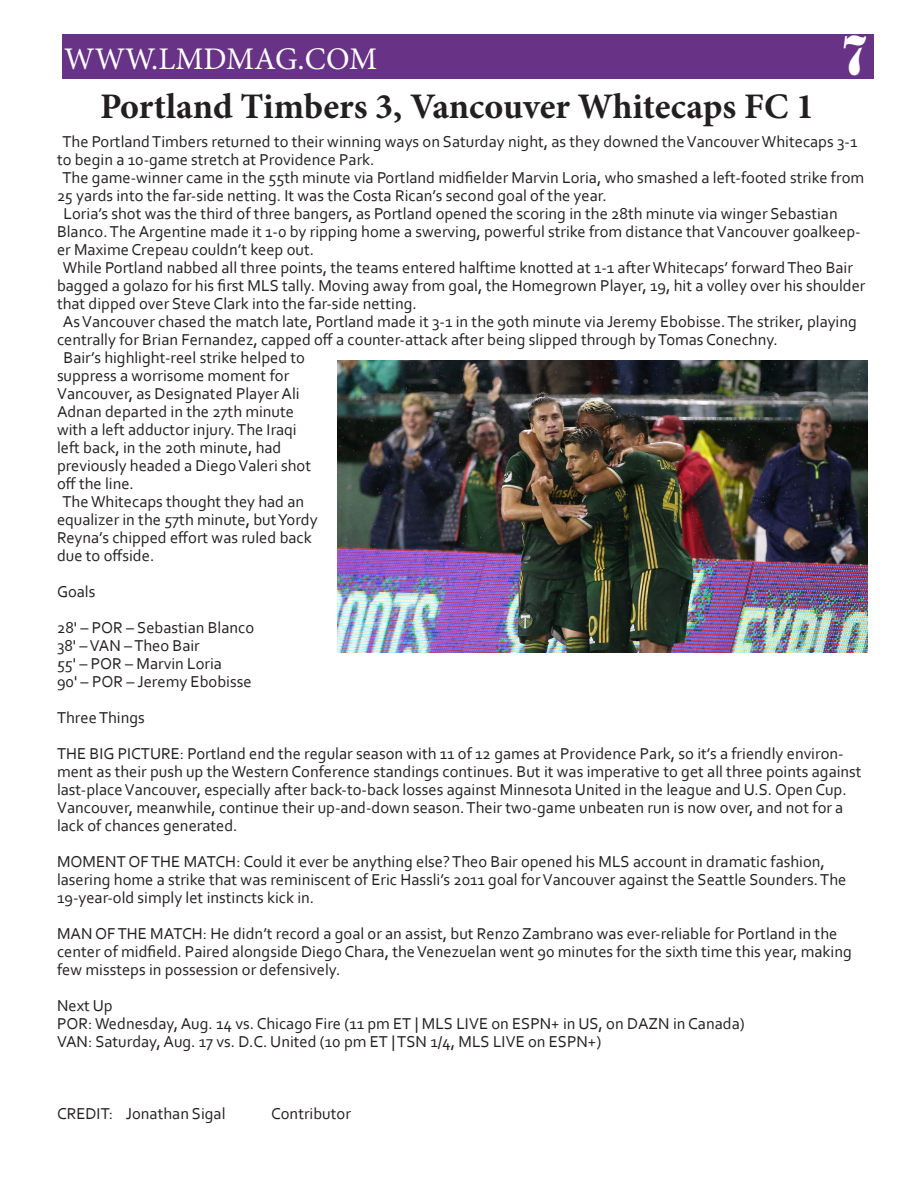
<style>
.page{position:relative;width:918px;height:1188px;background:#fff}
.page>*{position:absolute;margin:0;border:0;box-sizing:border-box;transform-origin:0 0}
.t1{font:52.35px "Stencil Std";color:#fff;scale:.88 1}
.t2{font:700 36px "Minion Pro";color:#231f20}
.t3{font:31.5px "Minion Pro";color:#fff}
.t4{font:16.5px/18px "Corbel";color:#231f20}
</style>
<div class="page">
<div style="left:62px;top:34px;width:812px;height:45px;background:#683286"></div>
<img style="left:338px;top:361px;width:530px;height:292px">
<h3 class="t3" style="left:64px;top:38px;width:315px">WWW.LMDMAG.COM</h3>
<h2 class="t2" style="left:100px;top:81px;width:716px">Portland Timbers 3, Vancouver Whitecaps FC 1</h2>
<h1 class="t1" style="left:840px;top:22px;width:34px">7</h1>
<p class="t4" style="left:62px;top:132px;width:796px">The Portland Timbers returned to their winning ways on Saturday night, as they downed the Vancouver Whitecaps 3-1</p>
<p class="t4" style="left:57px;top:150px;width:319px">to begin a 10-game stretch at Providence Park.</p>
<p class="t4" style="left:62px;top:168px;width:803px">The game-winner came in the 55th minute via Portland midfielder Marvin Loria, who smashed a left-footed strike from</p>
<p class="t4" style="left:57px;top:186px;width:551px">25 yards into the far-side netting. It was the Costa Rican’s second goal of the year.</p>
<p class="t4" style="left:64px;top:204px;width:776px">Loria’s shot was the third of three bangers, as Portland opened the scoring in the 28th minute via winger Sebastian</p>
<p class="t4" style="left:57px;top:222px;width:805px">Blanco. The Argentine made it 1-0 by ripping home a swerving, powerful strike from distance that Vancouver goalkeep-</p>
<p class="t4" style="left:57px;top:240px;width:259px">er Maxime Crepeau couldn’t keep out.</p>
<p class="t4" style="left:63px;top:258px;width:792px">While Portland nabbed all three points, the teams entered halftime knotted at 1-1 after Whitecaps’ forward Theo Bair</p>
<p class="t4" style="left:57px;top:276px;width:810px">bagged a golazo for his first MLS tally. Moving away from goal, the Homegrown Player, 19, hit a volley over his shoulder</p>
<p class="t4" style="left:57px;top:294px;width:361px">that dipped over Steve Clark into the far-side netting.</p>
<p class="t4" style="left:63px;top:312px;width:796px">As Vancouver chased the match late, Portland made it 3-1 in the 90th minute via Jeremy Ebobisse. The striker, playing</p>
<p class="t4" style="left:57px;top:330px;width:722px">centrally for Brian Fernandez, capped off a counter-attack after being slipped through by Tomas Conechny.</p>
<p class="t4" style="left:64px;top:348px;width:243px">Bair’s highlight-reel strike helped to</p>
<p class="t4" style="left:57px;top:366px;width:234px">suppress a worrisome moment for</p>
<p class="t4" style="left:57px;top:384px;width:244px">Vancouver, as Designated Player Ali</p>
<p class="t4" style="left:57px;top:402px;width:239px">Adnan departed in the 27th minute</p>
<p class="t4" style="left:57px;top:420px;width:241px">with a left adductor injury. The Iraqi</p>
<p class="t4" style="left:57px;top:438px;width:226px">left back, in the 20th minute, had</p>
<p class="t4" style="left:57px;top:456px;width:256px">previously headed a Diego Valeri shot</p>
<p class="t4" style="left:57px;top:474px;width:79px">off the line.</p>
<p class="t4" style="left:62px;top:492px;width:243px">The Whitecaps thought they had an</p>
<p class="t4" style="left:57px;top:510px;width:262px">equalizer in the 57th minute, but Yordy</p>
<p class="t4" style="left:57px;top:528px;width:256px">Reyna’s chipped effort was ruled back</p>
<p class="t4" style="left:57px;top:546px;width:99px">due to offside.</p>
<p class="t4" style="left:57px;top:573px;width:199px;line-height:36px">Goals<br>28' – POR – Sebastian Blanco</p>
<p class="t4" style="left:57px;top:636px;width:196px">38' – VAN – Theo Bair<br>55' – POR – Marvin Loria<br>90' – POR – Jeremy Ebobisse</p>
<p class="t4" style="left:57px;top:699px;width:788px;line-height:36px">Three Things<br>THE BIG PICTURE: Portland end the regular season with 11 of 12 games at Providence Park, so it’s a friendly environ-</p>
<p class="t4" style="left:57px;top:762px;width:806px">ment as their push up the Western Conference standings continues. But it was imperative to get all three points against last-place Vancouver, especially after back-to-back losses against Minnesota United in the league and U.S. Open Cup.<br>Vancouver, meanwhile, continue their up-and-down season. Their two-game unbeaten run is now over, and not for a lack of chances generated.</p>
<p class="t4" style="left:57px;top:852px;width:791px">MOMENT OF THE MATCH: Could it ever be anything else? Theo Bair opened his MLS account in dramatic fashion, lasering home a strike that was reminiscent of Eric Hassli’s 2011 goal for Vancouver against the Seattle Sounders. The<br>19-year-old simply let instincts kick in.</p>
<p class="t4" style="left:57px;top:924px;width:796px">MAN OF THE MATCH: He didn’t record a goal or an assist, but Renzo Zambrano was ever-reliable for Portland in the center of midfield. Paired alongside Diego Chara, the Venezuelan went 90 minutes for the sixth time this year, making few missteps in possession or defensively.</p>
<p class="t4" style="left:57px;top:996px;width:689px">Next Up<br>POR: Wednesday, Aug. 14 vs. Chicago Fire (11 pm ET | MLS LIVE on ESPN+ in US, on DAZN in Canada)<br>VAN: Saturday, Aug. 17 vs. D.C. United (10 pm ET | TSN 1/4, MLS LIVE on ESPN+)</p>
<p class="t4" style="left:57px;top:1104px;width:170px">CREDIT: Jonathan Sigal</p>
<p class="t4" style="left:271px;top:1104px;width:81px">Contributor</p>
</div>
